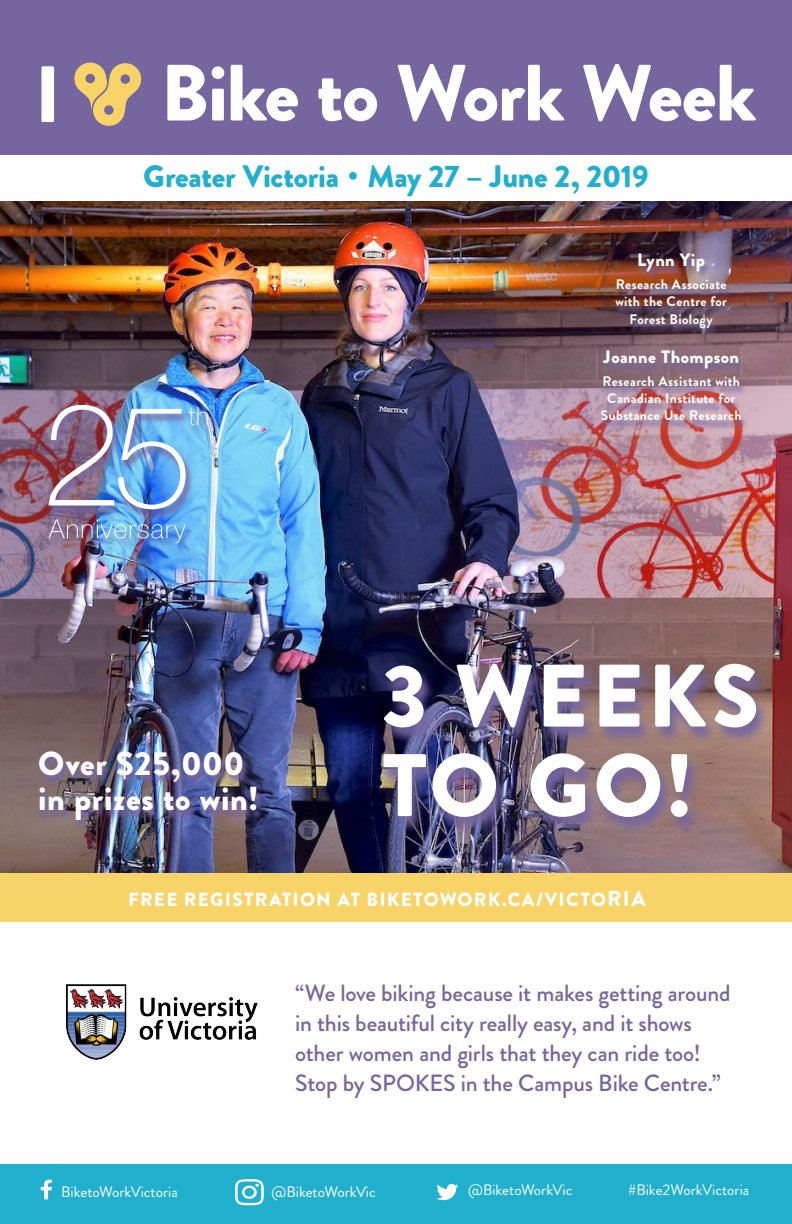
<style>
.page{position:relative;width:792px;height:1224px;background:#fff}
.page>*{position:absolute;margin:0;border:0;box-sizing:border-box;transform-origin:0 0}
.t1{font:900 88.5px/89.5px "Brandon Grotesque";letter-spacing:.04em;color:#fff}
.t2{font:900 79.6px "Brandon Grotesque";letter-spacing:-.02em;color:#fff}
.t3{font:900 33.3px/35.1px "Brandon Grotesque";letter-spacing:.02em;color:#fff}
.t4{font:900 31px "Brandon Grotesque";letter-spacing:-.01em;color:#21afce}
.t5{font:500 23.4px/30px "Brandon Grotesque";letter-spacing:-.01em;color:#76669f}
.t6{font:900 19px "Brandon Grotesque";letter-spacing:.06em;color:#fff}
.t7{font:900 18px "Brandon Grotesque";letter-spacing:.025em;color:#fff}
.t8{font:15.2px "Brandon Grotesque";color:#fff}
.t9{font:700 13.8px/17.1px "Brandon Grotesque";letter-spacing:.025em;color:#fff;text-align:center}
.s1{font-family:"Gotham";font-weight:300}
.s2{font-size:21.6px}
</style>
<div class="page">
<img style="left:0;top:202px;width:792px;height:671px">
<div style="left:0;top:0;width:792px;height:155px;background:#76669f"></div>
<div style="left:0;top:873px;width:792px;height:49px;background:#f7d368"></div>
<div style="left:0;top:1165px;width:792px;height:59px;background:#21afce"></div>
<svg style="left:41px;top:1180px;width:11px;height:19px"></svg>
<svg style="left:235px;top:1179px;width:29px;height:27px"></svg>
<svg style="left:436px;top:1184px;width:22px;height:17px"></svg>
<svg style="left:74px;top:62px;width:68px;height:64px"></svg>
<img style="left:37px;top:751px;width:228px;height:80px">
<img style="left:600px;top:254px;width:148px;height:176px">
<img style="left:46px;top:405px;width:171px;height:150px">
<img style="left:48px;top:519px;width:138px;height:24px">
<img style="left:48px;top:405px;width:160px;height:104px">
<img style="left:379px;top:665px;width:391px;height:171px">
<img style="left:67px;top:984px;width:191px;height:75px">
<p class="t2" style="left:35px;top:38px;width:28px">I</p>
<p class="t2" style="left:161px;top:37px;width:597px">Bike to Work Week</p>
<p class="t4" style="left:143px;top:155px;width:507px">Greater Victoria <span class="s1">•</span> May 27 – June 2, 2019</p>
<p class="t3" style="left:38px;top:746px;width:222px">Over $25,000 in prizes to win!</p>
<p class="t7" style="left:637px;top:247px;width:69px">Lynn Yip</p>
<p class="t9" style="left:615px;top:276px;width:113px">Research Associate with the Centre for<br>Forest Biology</p>
<p class="t7" style="left:603px;top:344px;width:137px">Joanne Thompson</p>
<p class="t9" style="left:601px;top:373px;width:142px">Research Assistant with<br>Canadian Institute for<br>Substance Use Research</p>
<p class="t1" style="left:382px;top:653px;width:379px">3 WEEKS<br>TO GO!</p>
<p class="t6" style="left:128px;top:886px;width:519px">FREE REGISTRATION AT BIKETOWORK.CA/VICTO<span class="s2">RIA</span></p>
<p class="t5" style="left:295px;top:978px;width:437px">“We love biking because it makes getting around in this beautiful city really easy, and it shows other women and girls that they can ride too!<br>Stop by SPOKES in the Campus Bike Centre.”</p>
<p class="t8" style="left:61px;top:1182px;width:118px">BiketoWorkVictoria</p>
<p class="t8" style="left:272px;top:1181px;width:106px">@BiketoWorkVic</p>
<p class="t8" style="left:468px;top:1179px;width:106px">@BiketoWorkVic</p>
<p class="t8" style="left:628px;top:1179px;width:123px">#Bike2WorkVictoria</p>
</div>
